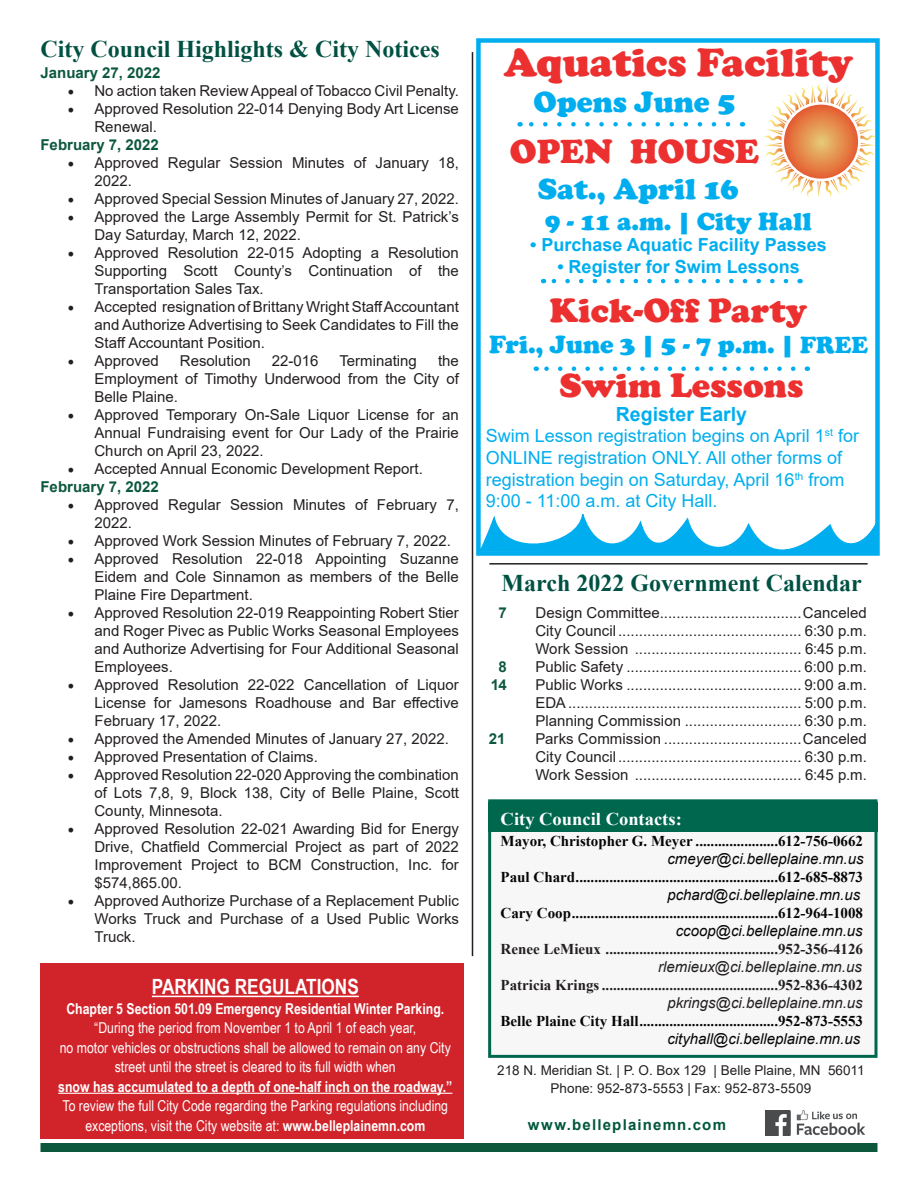
<style>
.page{position:relative;width:918px;height:1188px;background:#fff}
.page>*{position:absolute;margin:0;border:0;box-sizing:border-box;transform-origin:0 0}
.t1{font:900 40.5px "Cooper";color:#ec3030}
.t2{font:900 34.5px "Cooper";color:#ec3030}
.t3{font:900 30px "Cooper";color:#00aeef}
.t4{font:900 25.5px "Cooper";color:#00aeef}
.t5{font:700 24px "Times New Roman";color:#005143}
.t6{font:700 21px "Arial Narrow";color:#fff}
.t7{font:700 19.5px "Arial";color:#00aeef}
.t8{font:18px/21.6px "Arial";color:#00aeef}
.t9{font:700 18px "Arial";color:#00aeef}
.t10{font:700 18px "Times New Roman";color:#fff}
.t11{font:15px/18px "Arial";color:#231f20;text-align:justify}
.t12{font:700 15px "Times New Roman";color:#050604}
.t13{font:15px/19.5px "Arial Narrow";color:#fff;text-align:center}
.t14{font:700 15px "Times New Roman";color:#231f20}
.t15{font:italic 15px "Arial";color:#050604}
.t16{font:700 15px "Arial Narrow";color:#fff}
.t17{font:italic 15px "Arial";color:#231f20}
.t18{font:700 15px "Arial";color:#0c583d}
.t19{font:700 15px "Arial";letter-spacing:.08em;color:#00573c}
.t20{font:13.5px/18px "Arial";color:#231f20;text-align:center}
.s1{font-family:"Minion Pro";font-size:18px}
.s2{font-weight:700;color:#0c583d}
.s3{font-weight:700}
.s4{font-size:24px}
</style>
<div class="page">
<div style="left:40px;top:1143px;width:838px;height:9px;background:#0c583d"></div>
<div style="left:40px;top:963px;width:424px;height:176px;background:#d1232a"></div>
<div style="left:488px;top:799px;width:390px;height:259px;background:#f7f7f8;border:3px solid #00674f"></div>
<div style="left:488px;top:802px;width:390px;height:29px;background:#00674f"></div>
<img style="left:766px;top:1110px;width:98px;height:26px">
<hr style="left:152px;top:996px;width:207px;height:1px;background:#fff">
<hr style="left:58px;top:1093px;width:394px;height:1px;background:#fff">
<hr style="left:472px;top:52px;width:1px;height:904px;background:#231f20">
<svg style="left:478px;top:38px;width:402px;height:527px"></svg>
<h3 class="t5" style="left:40px;top:31px;width:401px">City Council Highlights &amp; City Notices</h3>
<p class="t18" style="left:40px;top:62px;width:122px">January 27, 2022</p>
<p class="t11" style="left:68px;top:81px;width:393px"><span class="s1">•</span> No action taken Review Appeal of Tobacco Civil Penalty.</p>
<p class="t11" style="left:95px;top:99px;width:366px;text-indent:-27px"><span class="s1">•</span> Approved Resolution 22-014 Denying Body Art License<br>Renewal.</p>
<p class="t18" style="left:41px;top:134px;width:120px">February 7, 2022</p>
<p class="t11" style="left:94px;top:153px;width:366px;text-indent:-27px"><span class="s1">•</span> Approved Regular Session Minutes of January 18,<br>2022.</p>
<p class="t11" style="left:68px;top:189px;width:393px"><span class="s1">•</span> Approved Special Session Minutes of January 27, 2022.</p>
<p class="t11" style="left:94px;top:207px;width:366px;text-indent:-27px"><span class="s1">•</span> Approved the Large Assembly Permit for St. Patrick’s<br>Day Saturday, March 12, 2022.</p>
<p class="t11" style="left:94px;top:243px;width:366px;text-indent:-27px"><span class="s1">•</span> Approved Resolution 22-015 Adopting a Resolution Supporting Scott County’s Continuation of the Transportation Sales Tax.</p>
<p class="t11" style="left:95px;top:297px;width:366px;text-indent:-27px"><span class="s1">•</span> Accepted resignation of Brittany Wright StaffAccountant and Authorize Advertising to Seek Candidates to Fill the Staff Accountant Position.</p>
<p class="t11" style="left:68px;top:351px;width:93px"><span class="s1">•</span> Approved</p>
<p class="t11" style="left:180px;top:351px;width:72px">Resolution</p>
<p class="t11" style="left:272px;top:351px;width:48px">22-016</p>
<p class="t11" style="left:339px;top:351px;width:79px">Terminating</p>
<p class="t11" style="left:94px;top:351px;width:366px;text-indent:344px">the Employment of Timothy Underwood from the City of Belle Plaine.</p>
<p class="t11" style="left:94px;top:405px;width:366px;text-indent:-27px"><span class="s1">•</span> Approved Temporary On-Sale Liquor License for an Annual Fundraising event for Our Lady of the Prairie Church on April 23, 2022.</p>
<p class="t11" style="left:40px;top:459px;width:384px;text-indent:27px"><span class="s1">•</span> Accepted Annual Economic Development Report.<br><span class="s2">February 7, 2022</span></p>
<p class="t11" style="left:94px;top:495px;width:366px;text-indent:-27px"><span class="s1">•</span> Approved Regular Session Minutes of February 7,<br>2022.</p>
<p class="t11" style="left:68px;top:531px;width:385px"><span class="s1">•</span> Approved Work Session Minutes of February 7, 2022.</p>
<p class="t11" style="left:94px;top:549px;width:366px;text-indent:-27px"><span class="s1">•</span> Approved Resolution 22-018 Appointing Suzanne Eidem and Cole Sinnamon as members of the Belle Plaine Fire Department.</p>
<p class="t11" style="left:94px;top:603px;width:366px;text-indent:-27px"><span class="s1">•</span> Approved Resolution 22-019 Reappointing Robert Stier and Roger Pivec as Public Works Seasonal Employees and Authorize Advertising for Four Additional Seasonal Employees.</p>
<p class="t11" style="left:94px;top:675px;width:366px;text-indent:-27px"><span class="s1">•</span> Approved Resolution 22-022 Cancellation of Liquor License for Jamesons Roadhouse and Bar effective February 17, 2022.</p>
<p class="t11" style="left:68px;top:729px;width:383px"><span class="s1">•</span> Approved the Amended Minutes of January 27, 2022.</p>
<p class="t11" style="left:68px;top:747px;width:252px"><span class="s1">•</span> Approved Presentation of Claims.</p>
<p class="t11" style="left:94px;top:765px;width:366px;text-indent:-27px"><span class="s1">•</span> Approved Resolution 22-020 Approving the combination of Lots 7,8, 9, Block 138, City of Belle Plaine, Scott County, Minnesota.</p>
<p class="t11" style="left:94px;top:819px;width:366px;text-indent:-27px"><span class="s1">•</span> Approved Resolution 22-021 Awarding Bid for Energy Drive, Chatfield Commercial Project as part of 2022<br>Improvement Project to BCM Construction, Inc. for $574,865.00.</p>
<p class="t11" style="left:94px;top:891px;width:366px;text-indent:-27px"><span class="s1">•</span> Approved Authorize Purchase of a Replacement Public Works Truck and Purchase of a Used Public Works Truck.</p>
<h3 class="t6" style="left:152px;top:971px;width:208px">PARKING REGULATIONS</h3>
<p class="t16" style="left:66px;top:997px;width:379px">Chapter 5 Section 501.09 Emergency Residential Winter Parking.</p>
<p class="t13" style="left:60px;top:1018px;width:393px">“During the period from November 1 to April 1 of each year,<br>no motor vehicles or obstructions shall be allowed to remain on any City street until the street is cleared to its full width when</p>
<p class="t16" style="left:58px;top:1075px;width:396px">snow has accumulated to a depth of one-half inch on the roadway.”</p>
<p class="t13" style="left:63px;top:1096px;width:387px">To review the full City Code regarding the Parking regulations including exceptions, visit the City website at: <span class="s3">www.belleplainemn.com</span></p>
<h1 class="t1" style="left:504px;top:39px;width:351px">Aquatics Facility</h1>
<h3 class="t3" style="left:534px;top:84px;width:203px">Opens June 5</h3>
<h2 class="t2" style="left:510px;top:131px;width:251px">OPEN HOUSE</h2>
<h3 class="t3" style="left:538px;top:171px;width:202px">Sat., April 16</h3>
<h3 class="t4" style="left:545px;top:206px;width:268px">9 - 11 a.m. | City Hall</h3>
<p class="t9" style="left:530px;top:232px;width:298px">• Purchase Aquatic Facility Passes</p>
<p class="t9" style="left:557px;top:254px;width:244px">• Register for Swim Lessons</p>
<h2 class="t2" style="left:550px;top:291px;width:259px">Kick-Off Party</h2>
<h3 class="t4" style="left:489px;top:329px;width:380px">Fri., June 3 | 5 - 7 p.m. | <span class="s4">FREE</span></h3>
<h2 class="t2" style="left:560px;top:366px;width:245px">Swim Lessons</h2>
<h3 class="t7" style="left:616px;top:400px;width:133px">Register Early</h3>
<p class="t8" style="left:486px;top:425px;width:375px">Swim Lesson registration begins on April 1<sup>st</sup> for ONLINE registration ONLY. All other forms of registration begin on Saturday, April 16<sup>th</sup> from 9:00 - 11:00 a.m. at City Hall.</p>
<h3 class="t5" style="left:502px;top:566px;width:362px">March 2022 Government Calendar</h3>
<p class="t18" style="left:499px;top:603px;width:10px">7</p>
<p class="t11" style="left:535px;top:604px;width:333px">Design Committee..................................Canceled City Council............................................ 6:30 p.m.<br>Work Session ........................................ 6:45 p.m.</p>
<p class="t18" style="left:499px;top:657px;width:10px">8</p>
<p class="t11" style="left:535px;top:658px;width:333px">Public Safety .......................................... 6:00 p.m.</p>
<p class="t18" style="left:491px;top:675px;width:18px">14</p>
<p class="t11" style="left:535px;top:676px;width:333px">Public Works .......................................... 9:00 a.m.<br>EDA........................................................ 5:00 p.m.<br>Planning Commission ............................ 6:30 p.m.</p>
<p class="t18" style="left:489px;top:729px;width:18px">21</p>
<p class="t11" style="left:535px;top:730px;width:333px">Parks Commission .................................Canceled City Council............................................ 6:30 p.m.<br>Work Session ........................................ 6:45 p.m.</p>
<p class="t10" style="left:501px;top:806px;width:183px">City Council Contacts:</p>
<p class="t12" style="left:501px;top:831px;width:364px">Mayor, Christopher G. Meyer ......................612-756-0662</p>
<p class="t15" style="left:667px;top:849px;width:198px">cmeyer@ci.belleplaine.mn.us</p>
<p class="t12" style="left:501px;top:867px;width:364px">Paul Chard......................................................612-685-8873</p>
<p class="t15" style="left:667px;top:885px;width:194px">pchard@ci.belleplaine.mn.us</p>
<p class="t12" style="left:501px;top:903px;width:364px">Cary Coop.......................................................612-964-1008</p>
<p class="t15" style="left:676px;top:921px;width:188px">ccoop@ci.belleplaine.mn.us</p>
<p class="t14" style="left:501px;top:939px;width:364px">Renee LeMieux ..............................................952-356-4126</p>
<p class="t17" style="left:658px;top:957px;width:205px">rlemieux@ci.belleplaine.mn.us</p>
<p class="t14" style="left:501px;top:975px;width:364px">Patricia Krings ...............................................952-836-4302</p>
<p class="t17" style="left:667px;top:993px;width:197px">pkrings@ci.belleplaine.mn.us</p>
<p class="t12" style="left:501px;top:1011px;width:364px">Belle Plaine City Hall.....................................952-873-5553</p>
<p class="t15" style="left:667px;top:1029px;width:194px">cityhall@ci.belleplaine.mn.us</p>
<p class="t20" style="left:497px;top:1061px;width:369px">218 N. Meridian St. | P. O. Box 129 | Belle Plaine, MN 56011<br>Phone: 952-873-5553 | Fax: 952-873-5509</p>
<p class="t19" style="left:528px;top:1114px;width:200px">www.belleplainemn.com</p>
</div>
